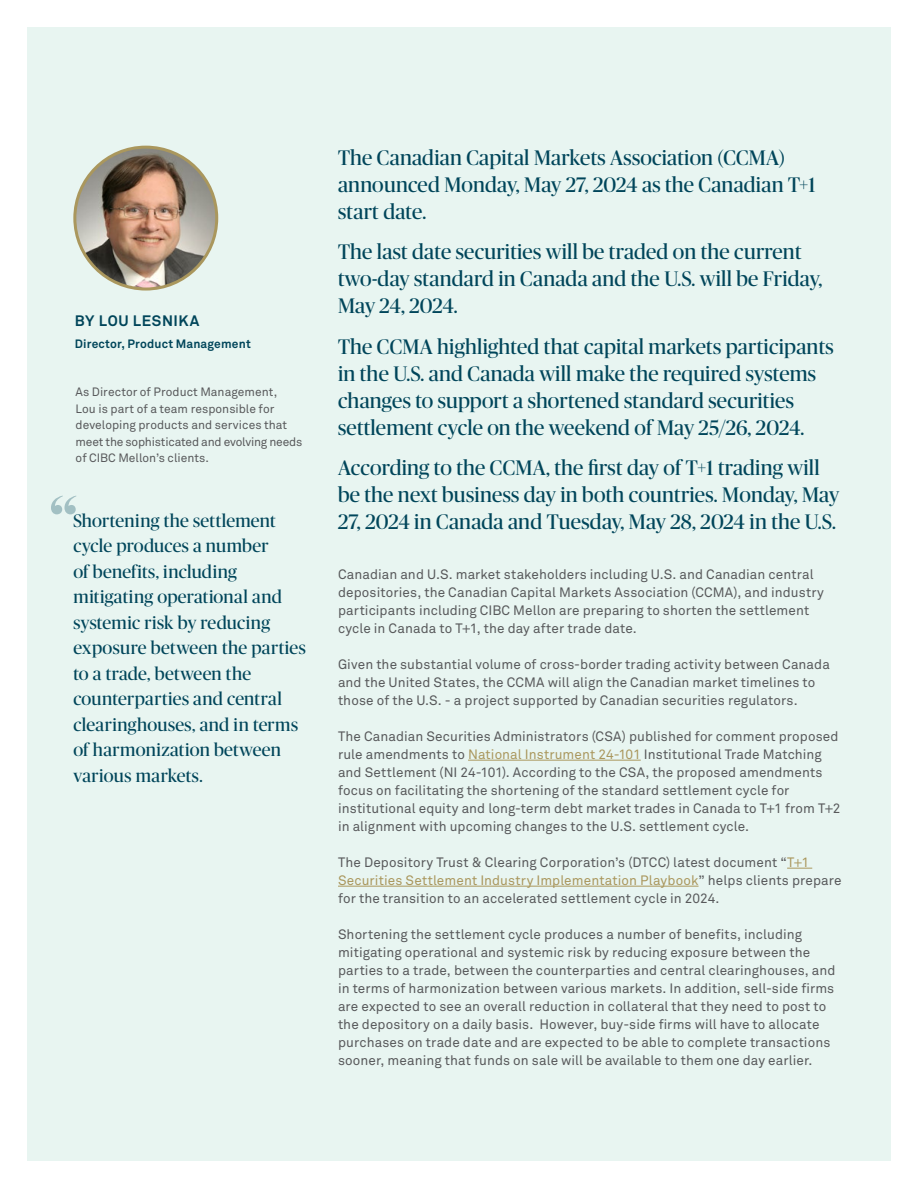
<style>
.page{position:relative;width:918px;height:1188px;background:#fff}
.page>*{position:absolute;margin:0;border:0;box-sizing:border-box;transform-origin:0 0}
.t1{font:90px "Publico Banner";color:#00455a}
.t2{font:21px/27px "Publico Banner";letter-spacing:.01em;color:#00455a}
.Body_Copy__Akkurat_P{font:18px/25.5px "Publico Banner";letter-spacing:.015em;color:#00455a}
.SubHead{font:700 15px "Akkurat Pro";letter-spacing:.045em;color:#00455a}
.Body_Copy__Akkurat_P-2{font:13.5px/18px "Akkurat Pro";letter-spacing:.005em;color:#58595b}
.Footnotes___Captions{font:12px/16.5px "Akkurat Pro";color:#58595b}
.Footnotes___Captions-2{font:700 12px "Akkurat Pro";letter-spacing:.015em;color:#00455a}
.s1{color:#aa975d}
</style>
<div class="page">
<div style="left:27px;top:27px;width:864px;height:1134px;background:#e8f5f1"></div>
<hr style="left:468px;top:760px;width:173px;height:1px;background:#aa975d">
<svg style="left:787px;top:868px;width:25px;height:1px"></svg>
<hr style="left:338px;top:886px;width:361px;height:1px;background:#aa975d">
<img style="left:75px;top:147px;width:142px;height:142px;border-radius:71px">
<div style="left:73px;top:146px;width:145px;height:145px;border:3px solid #aa975d;border-radius:50%"></div>
<p class="SubHead" style="left:75px;top:311px;width:126px">BY LOU LESNIKA</p>
<p class="Footnotes___Captions-2" style="left:75px;top:336px;width:177px">Director, Product Management</p>
<p class="Footnotes___Captions" style="left:76px;top:384px;width:228px">As Director of Product Management,<br>Lou is part of a team responsible for developing products and services that meet the sophisticated and evolving needs of CIBC Mellon’s clients.</p>
<h1 class="t1" style="left:49px;top:467px;width:30px">“</h1>
<p class="Body_Copy__Akkurat_P" style="left:73px;top:507px;width:234px">Shortening the settlement cycle produces a number<br>of benefits, including mitigating operational and systemic risk by reducing exposure between the parties to a trade, between the counterparties and central clearinghouses, and in terms of harmonization between various markets.</p>
<p class="t2" style="left:338px;top:143px;width:479px">The Canadian Capital Markets Association (CCMA) announced Monday, May 27, 2024 as the Canadian T+1 start date.</p>
<p class="t2" style="left:338px;top:237px;width:486px">The last date securities will be traded on the current two-day standard in Canada and the U.S. will be Friday,<br>May 24, 2024.</p>
<p class="t2" style="left:338px;top:332px;width:497px">The CCMA highlighted that capital markets participants in the U.S. and Canada will make the required systems changes to support a shortened standard securities settlement cycle on the weekend of May 25/26, 2024.</p>
<p class="t2" style="left:338px;top:453px;width:503px">According to the CCMA, the first day of T+1 trading will be the next business day in both countries. Monday, May<br>27, 2024 in Canada and Tuesday, May 28, 2024 in the U.S.</p>
<p class="Body_Copy__Akkurat_P-2" style="left:338px;top:565px;width:487px">Canadian and U.S. market stakeholders including U.S. and Canadian central depositories, the Canadian Capital Markets Association (CCMA), and industry participants including CIBC Mellon are preparing to shorten the settlement cycle in Canada to T+1, the day after trade date.</p>
<p class="Body_Copy__Akkurat_P-2" style="left:338px;top:655px;width:493px">Given the substantial volume of cross-border trading activity between Canada and the United States, the CCMA will align the Canadian market timelines to those of the U.S. - a project supported by Canadian securities regulators.</p>
<p class="Body_Copy__Akkurat_P-2" style="left:338px;top:727px;width:504px">The Canadian Securities Administrators (CSA) published for comment proposed rule amendments to <span class="s1">National Instrument 24-101</span> Institutional Trade Matching and Settlement (NI 24-101). According to the CSA, the proposed amendments focus on facilitating the shortening of the standard settlement cycle for institutional equity and long-term debt market trades in Canada to T+1 from T+2 in alignment with upcoming changes to the U.S. settlement cycle.</p>
<p class="Body_Copy__Akkurat_P-2" style="left:338px;top:853px;width:505px">The Depository Trust &amp; Clearing Corporation’s (DTCC) latest document “<span class="s1">T+1<br>Securities Settlement Industry Implementation Playbook</span>” helps clients prepare for the transition to an accelerated settlement cycle in 2024.</p>
<p class="Body_Copy__Akkurat_P-2" style="left:338px;top:925px;width:499px">Shortening the settlement cycle produces a number of benefits, including mitigating operational and systemic risk by reducing exposure between the parties to a trade, between the counterparties and central clearinghouses, and in terms of harmonization between various markets. In addition, sell-side firms are expected to see an overall reduction in collateral that they need to post to the depository on a daily basis. However, buy-side firms will have to allocate purchases on trade date and are expected to be able to complete transactions sooner, meaning that funds on sale will be available to them one day earlier.</p>
</div>
